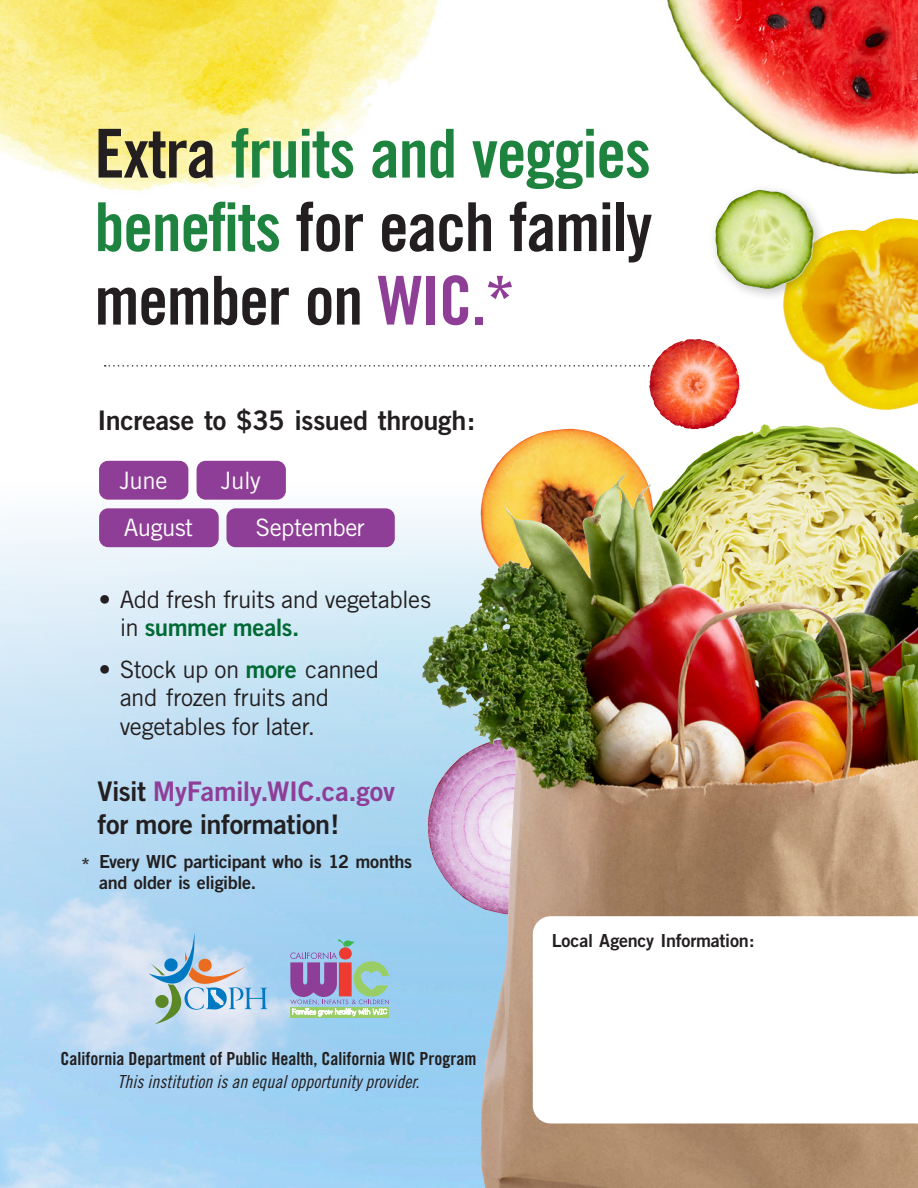
<style>
.page{position:relative;width:918px;height:1188px;background:#fff}
.page>*{position:absolute;margin:0;border:0;box-sizing:border-box;transform-origin:0 0}
.t1{font:67.5px/73.5px "Trade Gothic Bold Cond Twenty";letter-spacing:-.02em;color:#231f20;text-align:justify}
.t2{font:27px/33px "Trade Gothic Bold Two";letter-spacing:-.01em;color:#231f20}
.t3{font:24px/28.5px "Trade Gothic";letter-spacing:-.02em;color:#231f20}
.t4{font:24px "Trade Gothic";letter-spacing:-.02em;color:#fff}
.t5{font:24px "Trade Gothic Bold Two";letter-spacing:-.02em;color:#006934}
.t6{font:18px/21px "Trade Gothic Bold Two";letter-spacing:-.015em;color:#231f20}
.t7{font:18px "Trade Gothic Bold Cond Twenty";color:#231f20}
.t8{font:18px "Trade Gothic Cond Eighteen Obl";color:#231f20}
.s1{color:#1d833f}
.s2{color:#8f3e97}
.s3{font-family:"Trade Gothic";color:#231f20}
.s4{font-family:"Trade Gothic Bold Two";color:#006934}
</style>
<div class="page">
<img style="left:0;top:0;width:438px;height:191px">
<img style="left:667px;top:0;width:251px;height:174px">
<img style="left:0;top:339px;width:918px;height:849px">
<img style="left:481px;top:429px;width:91px;height:55px">
<img style="left:625px;top:428px;width:262px;height:338px">
<img style="left:427px;top:738px;width:178px;height:177px">
<img style="left:783px;top:218px;width:135px;height:193px">
<img style="left:422px;top:484px;width:195px;height:226px">
<svg style="left:105px;top:365px;width:544px;height:2px"></svg>
<div style="left:99px;top:461px;width:89px;height:39px;background:#8f3e97;border-radius:9px"></div>
<div style="left:197px;top:461px;width:89px;height:39px;background:#8f3e97;border-radius:9px"></div>
<div style="left:99px;top:508px;width:120px;height:39px;background:#8f3e97;border-radius:9px"></div>
<div style="left:226px;top:508px;width:169px;height:39px;background:#8f3e97;border-radius:9px"></div>
<svg style="left:533px;top:916px;width:385px;height:208px"></svg>
<img style="left:649px;top:339px;width:50px;height:60px">
<div style="left:709px;top:183px;width:118px;height:119px;background:#231f20;opacity:.25"></div>
<img style="left:716px;top:190px;width:43px;height:83px">
<svg style="left:148px;top:933px;width:120px;height:91px;background:#afcadb"></svg>
<div style="left:290px;top:1007px;width:99px;height:10px;background:#99cd65"></div>
<svg style="left:290px;top:939px;width:99px;height:77px;background:#a2a8bb"></svg>
<h1 class="t1" style="left:94px;top:116px;width:559px">Extra <span class="s1">fruits and veggies benefits</span> for each family member on <span class="s2">WIC.*</span></h1>
<p class="t2" style="left:98px;top:404px;width:379px">Increase to $35 issued through:</p>
<p class="t4" style="left:119px;top:466px;width:49px">June</p>
<p class="t4" style="left:221px;top:466px;width:41px">July</p>
<p class="t4" style="left:124px;top:513px;width:71px">August</p>
<p class="t4" style="left:255px;top:513px;width:111px">September</p>
<p class="t3" style="left:99px;top:584px;width:334px">• Add fresh fruits and vegetables</p>
<p class="t5" style="left:120px;top:613px;width:181px"><span class="s3">in</span> summer meals.</p>
<p class="t3" style="left:120px;top:655px;width:261px;text-indent:-21px">• Stock up on <span class="s4">more</span> canned and frozen fruits and vegetables for later.</p>
<p class="t2" style="left:98px;top:775px;width:299px">Visit <span class="s2">MyFamily.WIC.ca.gov </span>for more information!</p>
<p class="t6" style="left:99px;top:851px;width:315px;text-indent:-18px">* Every WIC participant who is 12 months and older is eligible.</p>
<p class="t7" style="left:61px;top:1048px;width:417px">California Department of Public Health, California WIC Program</p>
<p class="t8" style="left:118px;top:1071px;width:303px">This institution is an equal opportunity provider.</p>
<p class="t6" style="left:552px;top:930px;width:205px">Local Agency Information:</p>
</div>
